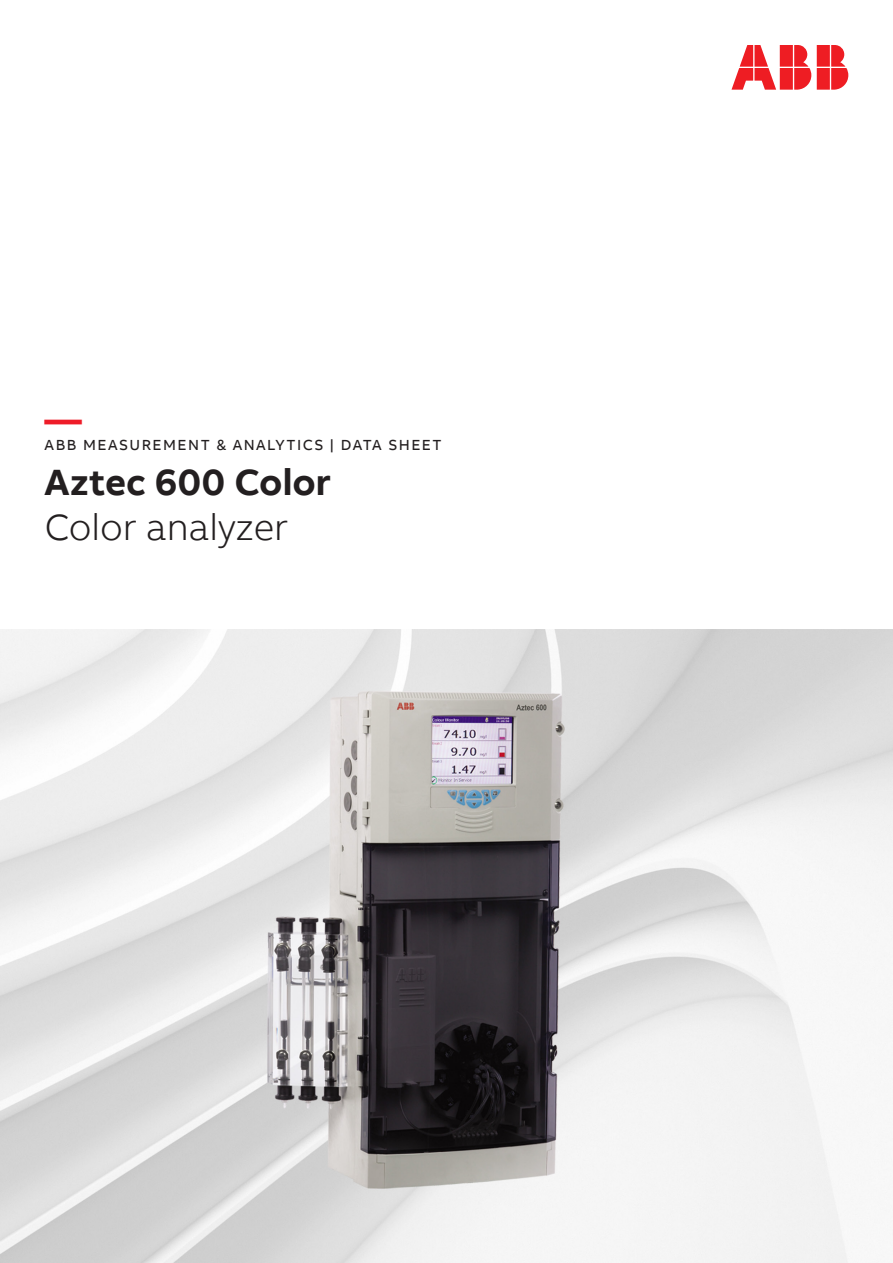
<style>
.page{position:relative;width:893px;height:1263px;background:#fff}
.page>*{position:absolute;margin:0;border:0;box-sizing:border-box;transform-origin:0 0}
.Product_Name_Number{font:700 37.5px "AB Bvoice";color:#231f20}
.Product_Description{font:300 37.5px "AB Bvoice";color:#231f20}
.t1{font:700 37.5px "AB Bvoice";color:#ee1c28}
.Document_Number_10pt{font:15px "AB Bvoice";letter-spacing:.1em;color:#231f20}
</style>
<div class="page">
<svg style="left:731px;top:45px;width:117px;height:45px"></svg>
<img style="left:0;top:629px;width:893px;height:634px">
<p class="t1" style="left:45px;top:395px;width:39px">—</p>
<p class="Document_Number_10pt" style="left:45px;top:435px;width:398px">ABB MEASUREMENT &amp; ANALYTICS | DATA SHEET</p>
<p class="Product_Name_Number" style="left:45px;top:458px;width:288px">Aztec 600 Color</p>
<p class="Product_Description" style="left:45px;top:505px;width:245px">Color analyzer</p>
</div>
